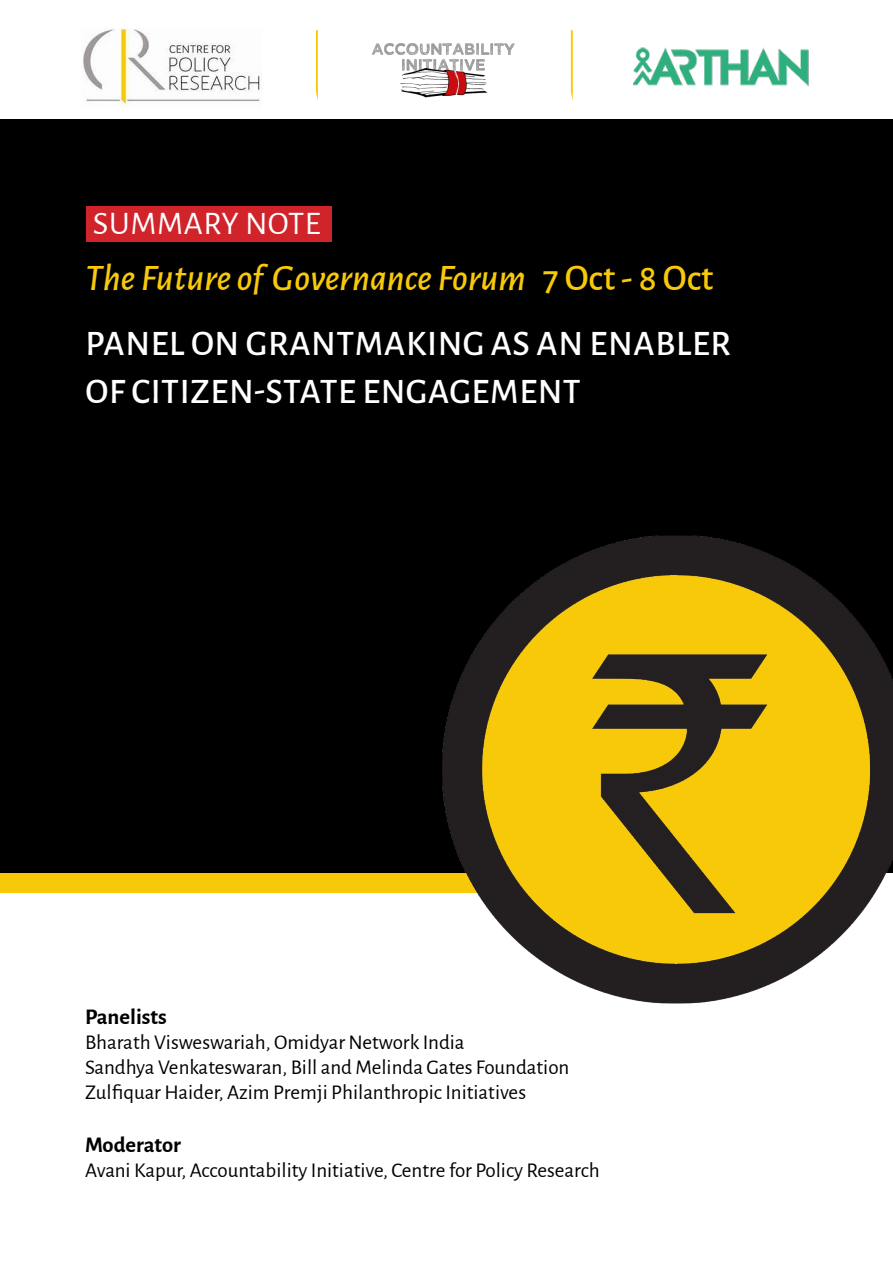
<style>
.page{position:relative;width:893px;height:1263px;background:#fff}
.page>*{position:absolute;margin:0;border:0;box-sizing:border-box;transform-origin:0 0}
.t1{font:italic 500 37.5px "Alegreya Sans";color:#f8c909}
.t2{font:500 36px/48px "Alegreya Sans";letter-spacing:.02em;color:#fff}
.t3{font:33px "Alegreya Sans";letter-spacing:.02em;color:#fff}
.t4{font:700 22.5px "Alegreya Sans";color:#000}
.t5{font:21px "Alegreya Sans";color:#000}
.s1{font-style:normal}
</style>
<div class="page">
<div style="left:0;top:873px;width:504px;height:20px;background:#f8c909"></div>
<img style="left:634px;top:47px;width:175px;height:40px">
<img style="left:372px;top:43px;width:143px;height:55px">
<img style="left:83px;top:28px;width:179px;height:80px">
<svg style="left:316px;top:30px;width:2px;height:71px"></svg>
<div style="left:0;top:119px;width:893px;height:753px;background:#000"></div>
<div style="left:86px;top:206px;width:246px;height:35px;background:#d1232a"></div>
<svg style="left:571px;top:30px;width:2px;height:71px"></svg>
<img style="left:442px;top:536px;width:451px;height:467px">
<p class="t3" style="left:93px;top:200px;width:229px">SUMMARY NOTE</p>
<p class="t1" style="left:85px;top:252px;width:630px">The Future of Governance Forum <span class="s1">7 Oct - 8 Oct</span></p>
<p class="t2" style="left:85px;top:317px;width:647px">PANEL ON GRANTMAKING AS AN ENABLER<br>OF CITIZEN-STATE ENGAGEMENT</p>
<p class="t4" style="left:85px;top:1000px;width:83px">Panelists</p>
<p class="t5" style="left:85px;top:1028px;width:381px">Bharath Visweswariah, Omidyar Network India</p>
<p class="t5" style="left:85px;top:1053px;width:486px">Sandhya Venkateswaran, Bill and Melinda Gates Foundation</p>
<p class="t5" style="left:85px;top:1078px;width:443px">Zulfiquar Haider, Azim Premji Philanthropic Initiatives</p>
<p class="t4" style="left:85px;top:1128px;width:97px">Moderator</p>
<p class="t5" style="left:85px;top:1155px;width:516px">Avani Kapur, Accountability Initiative, Centre for Policy Research</p>
</div>
